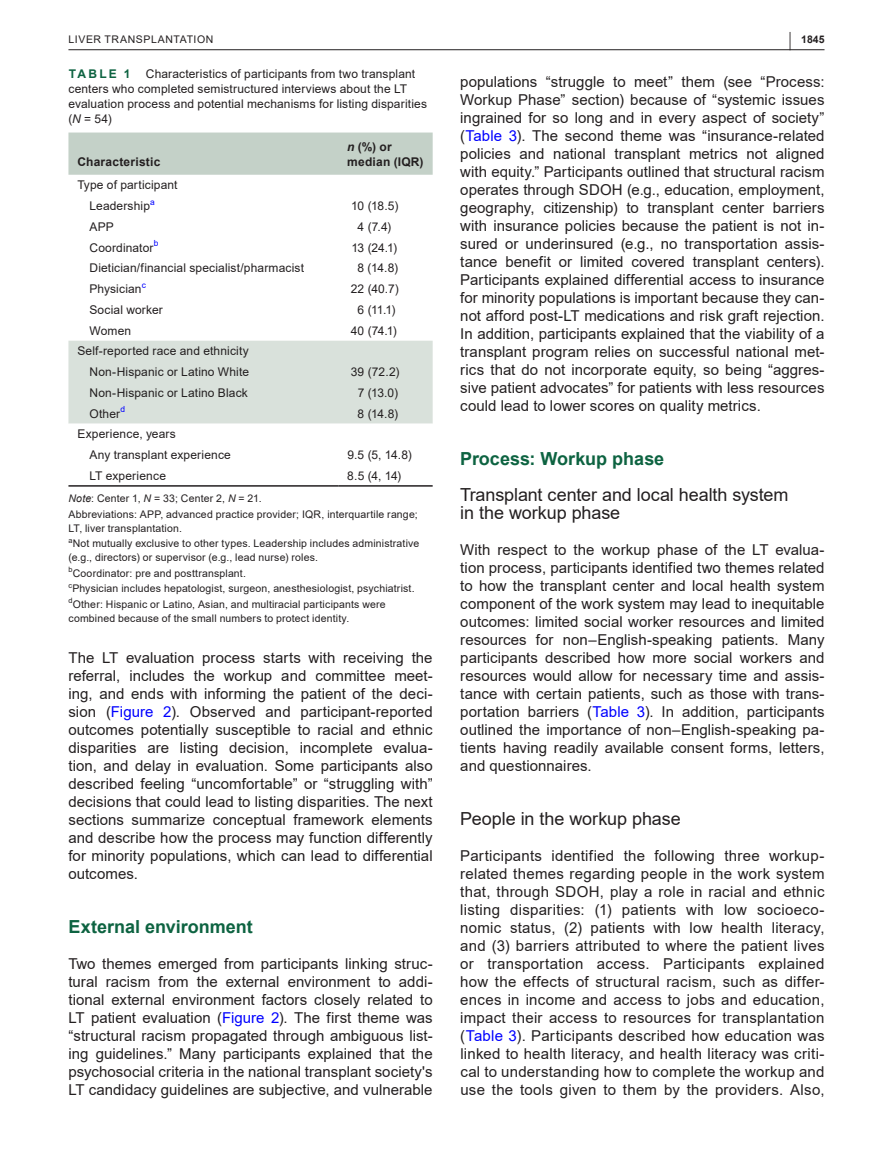
<style>
.page{position:relative;width:893px;height:1174px;background:#fff}
.page>*{position:absolute;margin:0;border:0;box-sizing:border-box;transform-origin:0 0}
.t1{font:700 19.5px "Arial";color:#231f20;scale:.38 1}
.t2{font:18px/18px "Arial";letter-spacing:-.005em;color:#231f20}
.t3{font:700 18px "Arial";color:#0d6341}
.t4{font:15px/18px "Arial";letter-spacing:.005em;color:#231f20;text-align:justify}
.t5{font:12px/15px "Arial";letter-spacing:.01em;color:#231f20}
.t6{font:700 12px/15px "Arial";letter-spacing:.02em;color:#231f20}
.t7{font:700 12px "Arial";letter-spacing:.185em;color:#0d6341}
.t8{font:10.5px/15.8px "Arial";letter-spacing:.015em;color:#231f20}
.t9{font:10.5px "Arial";letter-spacing:.055em;color:#231f20}
.t10{font:700 10.5px "Arial";color:#231f20}
.t11{font:8.4px "Arial";color:#00f}
.s1{font-style:italic}
.s2{color:#00f}
</style>
<div class="page">
<hr style="left:68px;top:49px;width:756px;height:1px;background:#231f20">
<div style="left:68px;top:132px;width:365px;height:43px;background:#c4d1c8"></div>
<div style="left:68px;top:340px;width:365px;height:84px;background:#d9e1db"></div>
<hr style="left:68px;top:485px;width:270px;height:1px;background:#231f20">
<hr style="left:338px;top:485px;width:95px;height:1px;background:#231f20">
<h1 class="t1" style="left:789px;top:25px;width:7px">|</h1>
<p class="t9" style="left:69px;top:32px;width:146px">LIVER TRANSPLANTATION</p>
<p class="t10" style="left:801px;top:32px;width:25px">1845</p>
<p class="t5" style="left:68px;top:66px;width:360px;text-indent:77px">Characteristics of participants from two transplant centers who completed semistructured interviews about the LT evaluation process and potential mechanisms for listing disparities (<span class="s1">N</span> = 54)</p>
<p class="t6" style="left:77px;top:154px;width:84px">Characteristic</p>
<p class="t7" style="left:69px;top:65px;width:63px">TABLE 1</p>
<p class="t6" style="left:347px;top:139px;width:78px"><span class="s1">n</span> (%) or median (IQR)</p>
<p class="t5" style="left:89px;top:175px;width:90px;line-height:20.7px;text-indent:-12px">Type of participant<br>Leadership</p>
<p class="t11" style="left:150px;top:196px;width:6px">a</p>
<p class="t5" style="left:351px;top:198px;width:49px">10 (18.5)</p>
<p class="t5" style="left:89px;top:219px;width:26px">APP</p>
<p class="t5" style="left:358px;top:219px;width:35px">4 (7.4)</p>
<p class="t5" style="left:89px;top:240px;width:71px">Coordinator<sup>b</sup></p>
<p class="t5" style="left:351px;top:240px;width:47px">13 (24.1)</p>
<p class="t5" style="left:89px;top:261px;width:216px">Dietician/financial specialist/pharmacist</p>
<p class="t5" style="left:358px;top:261px;width:42px">8 (14.8)</p>
<p class="t5" style="left:89px;top:281px;width:58px">Physician<sup>c</sup></p>
<p class="t5" style="left:351px;top:281px;width:50px">22 (40.7)</p>
<p class="t5" style="left:89px;top:302px;width:75px">Social worker</p>
<p class="t5" style="left:358px;top:302px;width:39px">6 (11.1)</p>
<p class="t5" style="left:89px;top:323px;width:43px">Women</p>
<p class="t5" style="left:351px;top:323px;width:48px">40 (74.1)</p>
<p class="t5" style="left:77px;top:341px;width:173px;line-height:20.7px;text-align:right">Self-reported race and ethnicity<br>Non-Hispanic or Latino White</p>
<p class="t5" style="left:351px;top:364px;width:50px">39 (72.2)</p>
<p class="t5" style="left:89px;top:385px;width:160px">Non-Hispanic or Latino Black</p>
<p class="t5" style="left:358px;top:385px;width:42px">7 (13.0)</p>
<p class="t5" style="left:89px;top:406px;width:37px">Other<sup>d</sup></p>
<p class="t5" style="left:358px;top:406px;width:42px">8 (14.8)</p>
<p class="t5" style="left:89px;top:424px;width:143px;line-height:20.7px;text-indent:-12px">Experience, years<br>Any transplant experience</p>
<p class="t5" style="left:347px;top:447px;width:66px">9.5 (5, 14.8)</p>
<p class="t5" style="left:89px;top:468px;width:78px">LT experience</p>
<p class="t5" style="left:347px;top:468px;width:56px">8.5 (4, 14)</p>
<p class="t8" style="left:68px;top:491px;width:351px"><span class="s1">Note</span>: Center 1, <span class="s1">N</span> = 33; Center 2, <span class="s1">N</span> = 21.<br>Abbreviations: APP, advanced practice provider; IQR, interquartile range;</p>
<p class="t8" style="left:68px;top:520px;width:352px">LT, liver transplantation.<br><sup>a</sup>Not mutually exclusive to other types. Leadership includes administrative</p>
<p class="t8" style="left:68px;top:549px;width:348px">(e.g., directors) or supervisor (e.g., lead nurse) roles.<br><sup>b</sup>Coordinator: pre and posttransplant.<br><sup>c</sup>Physician includes hepatologist, surgeon, anesthesiologist, psychiatrist. <sup>d</sup>Other: Hispanic or Latino, Asian, and multiracial participants were</p>
<p class="t8" style="left:68px;top:610px;width:282px">combined because of the small numbers to protect identity.</p>
<p class="t4" style="left:68px;top:649px;width:366px">The LT evaluation process starts with receiving the referral, includes the workup and committee meet&shy;ing, and ends with informing the patient of the deci&shy;sion (<span class="s2">Figure 2</span>). Observed and participant-reported outcomes potentially susceptible to racial and ethnic disparities are listing decision, incomplete evalua&shy;tion, and delay in evaluation. Some participants also described feeling “uncomfortable” or “struggling with” decisions that could lead to listing disparities. The next sections summarize conceptual framework elements and describe how the process may function differently for minority populations, which can lead to differential outcomes.</p>
<p class="t3" style="left:68px;top:914px;width:186px">External environment</p>
<p class="t4" style="left:68px;top:955px;width:366px">Two themes emerged from participants linking struc&shy;tural racism from the external environment to addi&shy;tional external environment factors closely related to LT patient evaluation (<span class="s2">Figure 2</span>). The first theme was “structural racism propagated through ambiguous list&shy;ing guidelines.” Many participants explained that the psychosocial criteria in the national transplant society's LT candidacy guidelines are subjective, and vulnerable</p>
<p class="t4" style="left:460px;top:73px;width:366px">populations “struggle to meet” them (see “Process:<br>Workup Phase” section) because of “systemic issues ingrained for so long and in every aspect of society” (<span class="s2">Table 3</span>). The second theme was “insurance-related policies and national transplant metrics not aligned with equity.” Participants outlined that structural racism operates through SDOH (e.g., education, employment, geography, citizenship) to transplant center barriers with insurance policies because the patient is not in&shy;sured or underinsured (e.g., no transportation assis&shy;tance benefit or limited covered transplant centers).<br>Participants explained differential access to insurance for minority populations is important because they can&shy;not afford post-LT medications and risk graft rejection.<br>In addition, participants explained that the viability of a transplant program relies on successful national met&shy;rics that do not incorporate equity, so being “aggres&shy;sive patient advocates” for patients with less resources could lead to lower scores on quality metrics.</p>
<p class="t3" style="left:460px;top:446px;width:205px">Process: Workup phase</p>
<p class="t2" style="left:460px;top:486px;width:330px">Transplant center and local health system in the workup phase</p>
<p class="t4" style="left:460px;top:541px;width:366px">With respect to the workup phase of the LT evalua&shy;tion process, participants identified two themes related to how the transplant center and local health system component of the work system may lead to inequitable outcomes: limited social worker resources and limited resources for non–English-speaking patients. Many participants described how more social workers and resources would allow for necessary time and assis&shy;tance with certain patients, such as those with trans&shy;portation barriers (<span class="s2">Table 3</span>). In addition, participants outlined the importance of non–English-speaking pa&shy;tients having readily available consent forms, letters, and questionnaires.</p>
<p class="t2" style="left:460px;top:810px;width:222px">People in the workup phase</p>
<p class="t4" style="left:460px;top:847px;width:366px">Participants identified the following three workup&shy;related themes regarding people in the work system that, through SDOH, play a role in racial and ethnic listing disparities: (1) patients with low socioeco&shy;nomic status, (2) patients with low health literacy, and (3) barriers attributed to where the patient lives or transportation access. Participants explained how the effects of structural racism, such as differ&shy;ences in income and access to jobs and education, impact their access to resources for transplantation (<span class="s2">Table 3</span>). Participants described how education was linked to health literacy, and health literacy was criti&shy;cal to understanding how to complete the workup and use the tools given to them by the providers. Also,</p>
</div>
